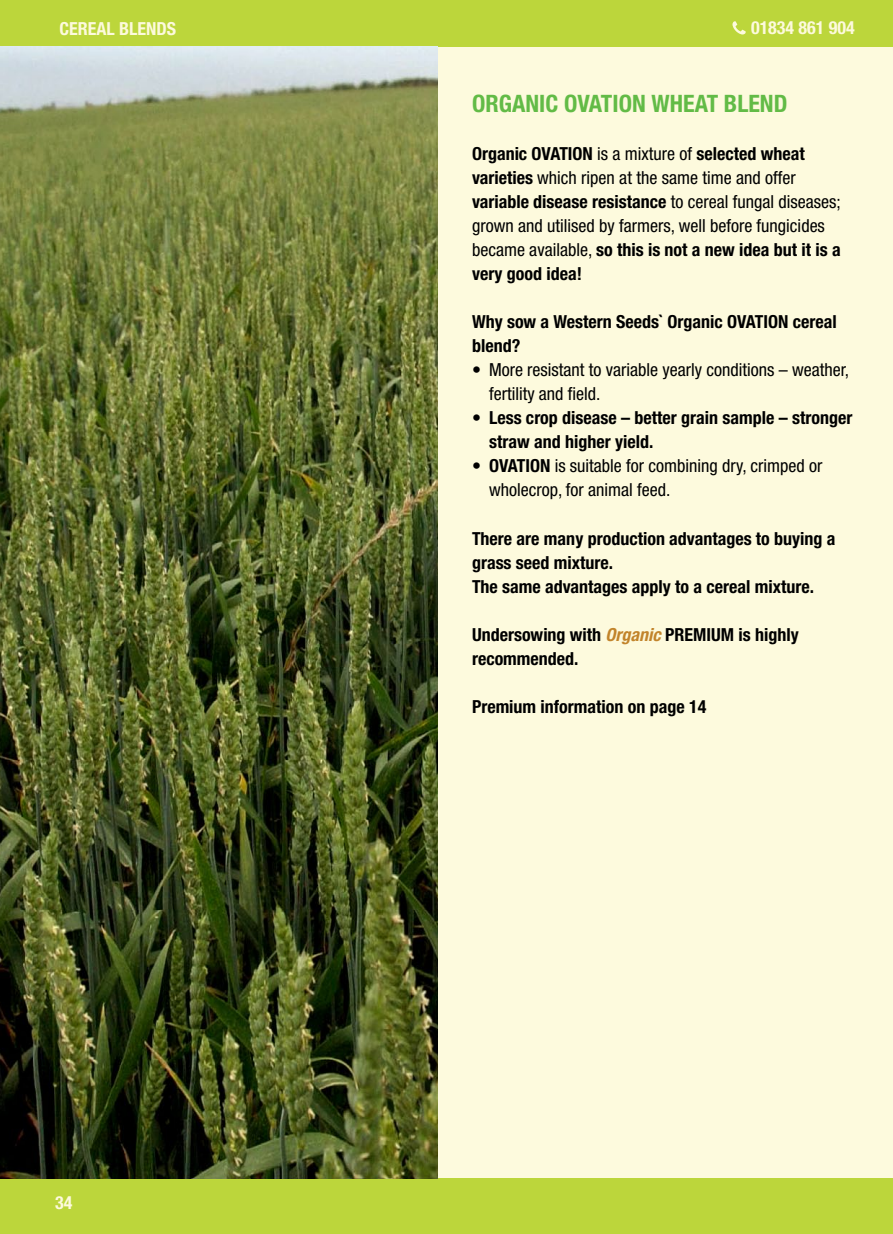
<style>
.page{position:relative;width:893px;height:1234px;background:#fff}
.page>*{position:absolute;margin:0;border:0;box-sizing:border-box;transform-origin:0 0}
.small_header_green{font:700 condensed 24px "Helvetica Neue LT Std";color:#62bb46}
.bullets_normal_pages{font:condensed 18px/24px "Helvetica Neue LT Std";color:#000}
.bullets_normal_pages-2{font:700 condensed 18px/24px "Helvetica Neue LT Std";color:#000}
.t1{font:700 condensed 18px "Helvetica Neue LT Std";color:#fdfadd}
.s1{font-weight:700}
.s2{font-weight:400}
.s3{font-style:italic;color:#c2842b}
</style>
<div class="page">
<div style="left:0;top:0;width:893px;height:1233px;background:#fdfadd"></div>
<div style="left:0;top:1178px;width:893px;height:55px;background:#bcd63b"></div>
<div style="left:0;top:0;width:893px;height:47px;background:#bcd63b"></div>
<svg style="left:732px;top:21px;width:14px;height:14px"></svg>
<img style="left:0;top:47px;width:438px;height:1131px">
<p class="t1" style="left:60px;top:18px;width:118px">CEREAL BLENDS</p>
<p class="t1" style="left:55px;top:1190px;width:19px">34</p>
<p class="t1" style="left:751px;top:17px;width:105px">01834 861 904</p>
<p class="small_header_green" style="left:472px;top:89px;width:317px">ORGANIC OVATION WHEAT BLEND</p>
<p class="bullets_normal_pages" style="left:472px;top:142px;width:370px"><span class="s1">Organic OVATION</span> is a mixture of <span class="s1">selected wheat varieties</span> which ripen at the same time and offer <span class="s1">variable disease resistance</span> to cereal fungal diseases; grown and utilised by farmers, well before fungicides became available, <span class="s1">so this is not a new idea but it is a very good idea!</span></p>
<p class="bullets_normal_pages-2" style="left:472px;top:309px;width:366px">Why sow a Western Seeds` Organic OVATION cereal blend?</p>
<p class="bullets_normal_pages" style="left:489px;top:358px;width:362px;text-indent:-17px">• More resistant to variable yearly conditions – weather, fertility and field.</p>
<p class="bullets_normal_pages-2" style="left:489px;top:405px;width:365px;text-indent:-17px"><span class="s2">•</span> Less crop disease – better grain sample – stronger straw and higher yield.</p>
<p class="bullets_normal_pages" style="left:489px;top:454px;width:335px;text-indent:-17px">• <span class="s1">OVATION</span> is suitable for combining dry, crimped or wholecrop, for animal feed.</p>
<p class="bullets_normal_pages-2" style="left:472px;top:525px;width:365px">There are many production advantages to buying a grass seed mixture.</p>
<p class="bullets_normal_pages-2" style="left:472px;top:573px;width:343px">The same advantages apply to a cereal mixture.</p>
<p class="bullets_normal_pages-2" style="left:472px;top:621px;width:328px">Undersowing with <span class="s3">Organic</span> PREMIUM is highly recommended.</p>
<p class="bullets_normal_pages-2" style="left:472px;top:693px;width:236px">Premium information on page 14</p>
</div>
